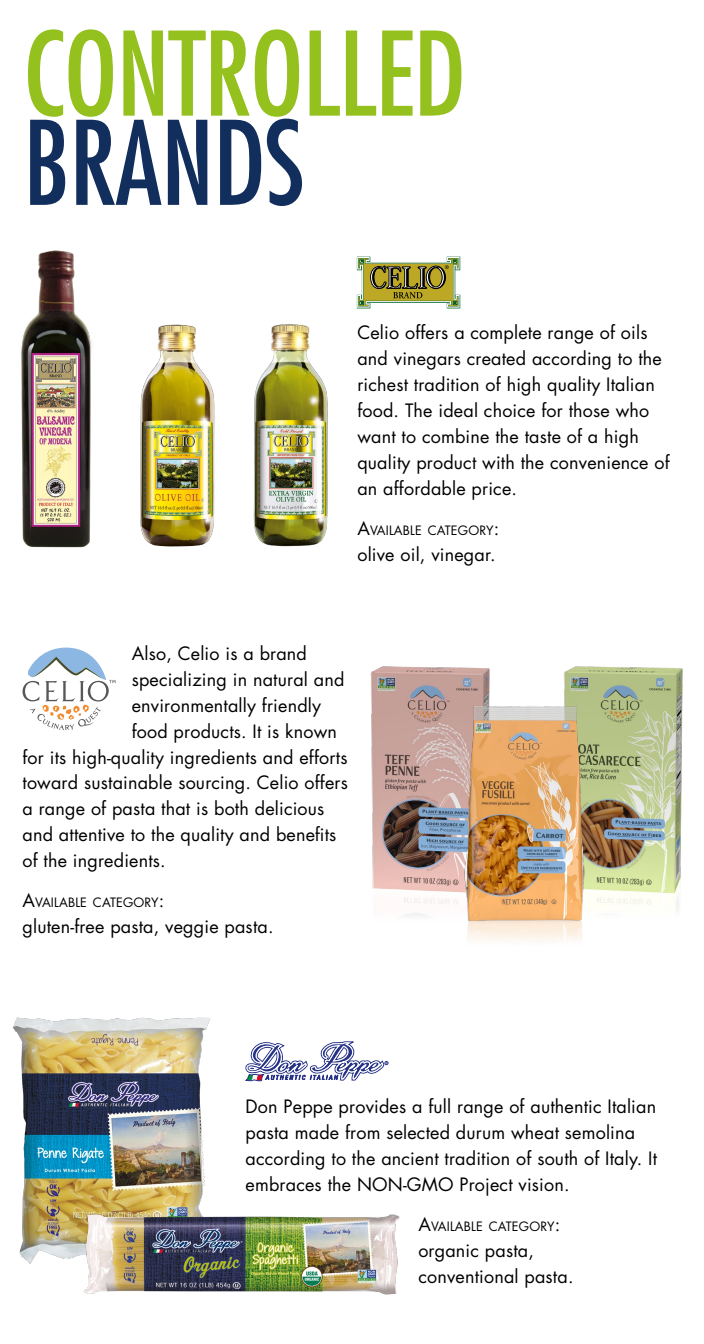
<style>
.page{position:relative;width:704px;height:1344px;background:#fff}
.page>*{position:absolute;margin:0;border:0;box-sizing:border-box;transform-origin:0 0}
.t1{font:condensed 112.88px "Futura Std";letter-spacing:-.01em;color:#95c11f}
.t2{font:condensed 112.88px "Futura Std";letter-spacing:-.01em;color:#122e5c}
.t3{font:17.94px/25.9px "Futura Std";letter-spacing:.01em;color:#000}
.t4{font:12.56px "Futura Std";letter-spacing:.015em;color:#000}
.s1{font-size:17.94px}
</style>
<div class="page">
<img style="left:21px;top:250px;width:336px;height:298px">
<img style="left:12px;top:1017px;width:199px;height:247px">
<svg style="left:356px;top:257px;width:104px;height:51px"></svg>
<svg style="left:245px;top:1041px;width:143px;height:41px"></svg>
<img style="left:79px;top:1207px;width:321px;height:88px">
<img style="left:564px;top:666px;width:119px;height:244px">
<img style="left:370px;top:666px;width:120px;height:250px">
<img style="left:456px;top:701px;width:138px;height:241px">
<svg style="left:23px;top:647px;width:93px;height:83px"></svg>
<h1 class="t1" style="left:23px;top:6px;width:444px">CONTROLLED</h1>
<h1 class="t2" style="left:23px;top:95px;width:283px">BRANDS</h1>
<p class="t3" style="left:357px;top:320px;width:313px">Celio offers a complete range of oils and vinegars created according to the richest tradition of high quality Italian food. The ideal choice for those who want to combine the taste of a high quality product with the convenience of an affordable price.</p>
<p class="t4" style="left:357px;top:522px;width:143px"><span class="s1">A</span>VAILABLE CATEGORY<span class="s1">:</span></p>
<p class="t3" style="left:357px;top:541px;width:140px">olive oil, vinegar.</p>
<p class="t3" style="left:132px;top:640px;width:177px">Also, Celio is a brand</p>
<p class="t3" style="left:132px;top:666px;width:214px">specializing in natural and</p>
<p class="t3" style="left:132px;top:692px;width:191px">environmentally friendly</p>
<p class="t3" style="left:132px;top:718px;width:207px">food products. It is known</p>
<p class="t3" style="left:22px;top:744px;width:326px">for its high-quality ingredients and efforts</p>
<p class="t3" style="left:22px;top:770px;width:326px">toward sustainable sourcing. Celio offers</p>
<p class="t3" style="left:22px;top:796px;width:303px">a range of pasta that is both delicious</p>
<p class="t3" style="left:22px;top:822px;width:315px">and attentive to the quality and benefits</p>
<p class="t3" style="left:22px;top:848px;width:145px">of the ingredients.</p>
<p class="t4" style="left:22px;top:894px;width:143px"><span class="s1">A</span>VAILABLE CATEGORY<span class="s1">:</span></p>
<p class="t3" style="left:22px;top:914px;width:252px">gluten-free pasta, veggie pasta.</p>
<p class="t3" style="left:245px;top:1094px;width:412px">Don Peppe provides a full range of authentic Italian pasta made from selected durum wheat semolina according to the ancient tradition of south of Italy. It embraces the NON-GMO Project vision.</p>
<p class="t4" style="left:418px;top:1218px;width:143px"><span class="s1">A</span>VAILABLE CATEGORY<span class="s1">:</span></p>
<p class="t3" style="left:418px;top:1238px;width:156px">organic pasta, conventional pasta.</p>
</div>
